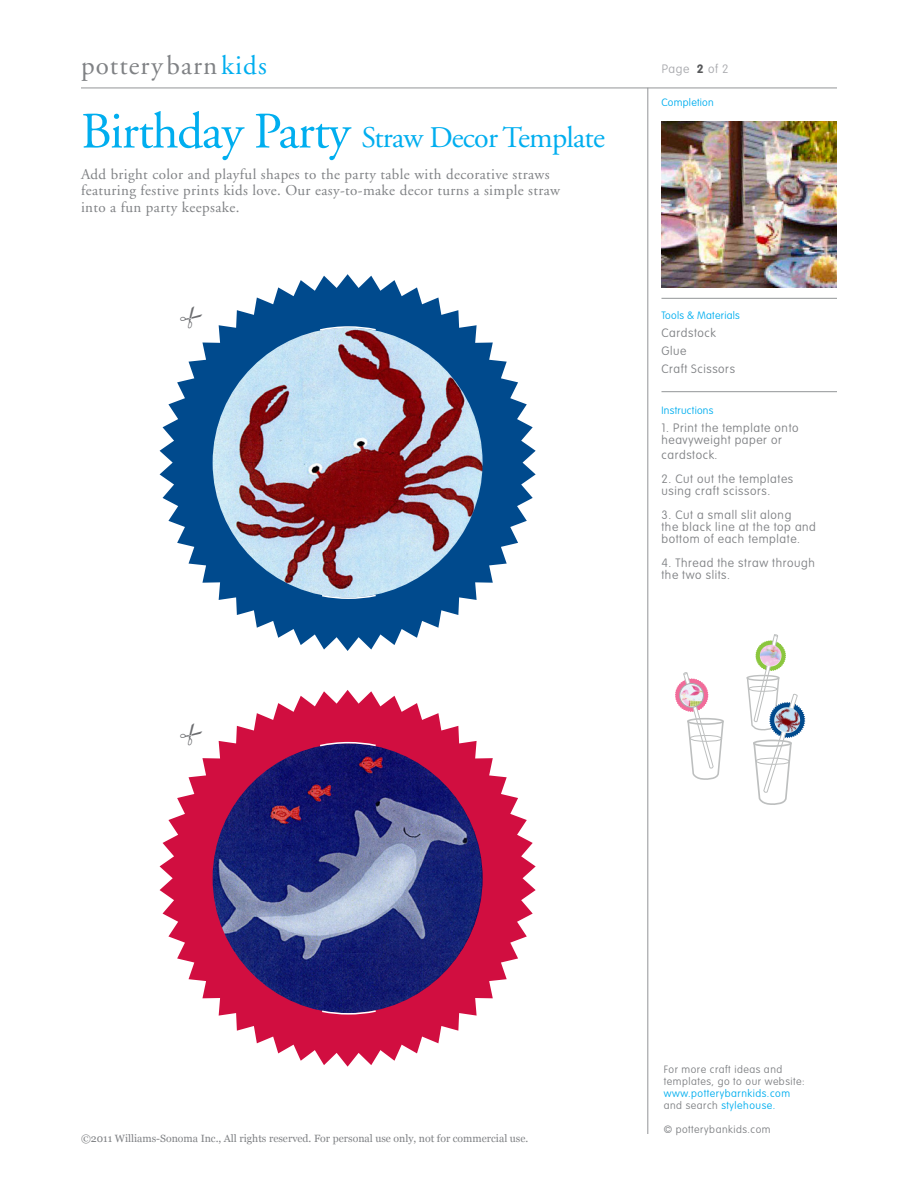
<style>
.page{position:relative;width:918px;height:1188px;background:#fff}
.page>*{position:absolute;margin:0;border:0;box-sizing:border-box;transform-origin:0 0}
.t1{font:30px "Adobe Garamond";letter-spacing:-.025em;color:#00aeef}
.t2{font:27px "Adobe Garamond";letter-spacing:.04em;color:#808285}
.t3{font:15px "Adobe Garamond";letter-spacing:.025em;color:#808285}
.t4{font:100 12px/12px "VAG Rounded";letter-spacing:.05em;color:#808285}
.t5{font:100 12px "VAG Rounded";letter-spacing:.05em;color:#a8a9ad}
.t6{font:100 10.5px/12px "VAG Rounded";letter-spacing:.05em;color:#808285}
.t7{font:10.5px "Georgia";color:#808285}
.t8{font:100 10.5px "VAG Rounded";letter-spacing:.025em;color:#00aeef}
.t9{font:100 10.5px "VAG Rounded";letter-spacing:.05em;color:#00aeef}
.s1{color:#00aeef}
.s2{font-size:51px}
.s3{font-weight:700;color:#57585a}
.s4{color:#808285}
</style>
<div class="page">
<hr style="left:81px;top:88px;width:756px;height:1px;background:#939598">
<hr style="left:662px;top:298px;width:175px;height:1px;background:#939598">
<hr style="left:662px;top:391px;width:175px;height:1px;background:#939598">
<hr style="left:648px;top:88px;width:1px;height:1046px;background:#939598">
<img style="left:662px;top:122px;width:175px;height:165px">
<svg style="left:160px;top:690px;width:376px;height:377px;fill:#d10e40"></svg>
<svg style="left:160px;top:274px;width:376px;height:377px;fill:#004a8d"></svg>
<img style="left:213px;top:743px;width:270px;height:270px;border-radius:135px">
<img style="left:213px;top:328px;width:270px;height:270px;border-radius:135px">
<svg style="left:675px;top:672px;width:49px;height:108px"></svg>
<img style="left:680px;top:683px;width:23px;height:24px;border-radius:12px">
<div style="left:680px;top:683px;width:24px;height:24px;border:1px solid #a8a9ad;border-radius:50%"></div>
<svg style="left:746px;top:634px;width:59px;height:171px"></svg>
<svg style="left:320px;top:594px;width:57px;height:6px"></svg>
<svg style="left:318px;top:326px;width:59px;height:6px"></svg>
<svg style="left:320px;top:1009px;width:57px;height:6px"></svg>
<svg style="left:318px;top:741px;width:59px;height:6px"></svg>
<svg style="left:179px;top:305px;width:24px;height:24px"></svg>
<svg style="left:179px;top:723px;width:24px;height:23px"></svg>
<p class="t2" style="left:81px;top:51px;width:187px">potterybarn<span class="s1">kids</span></p>
<p class="t1" style="left:81px;top:122px;width:525px"><span class="s2">Birthday Party</span> Straw Decor Template</p>
<p class="t3" style="left:81px;top:166px;width:470px">Add bright color and playful shapes to the party table with decorative straws</p>
<p class="t3" style="left:81px;top:182px;width:481px">featuring festive prints kids love. Our easy-to-make decor turns a simple straw</p>
<p class="t3" style="left:81px;top:199px;width:160px">into a fun party keepsake.</p>
<p class="t5" style="left:662px;top:62px;width:68px">Page <span class="s3">2</span> of 2</p>
<p class="t8" style="left:662px;top:96px;width:54px">Completion</p>
<p class="t8" style="left:662px;top:310px;width:80px">Tools &amp; Materials</p>
<p class="t4" style="left:662px;top:327px;width:56px">Cardstock</p>
<p class="t4" style="left:662px;top:345px;width:26px">Glue</p>
<p class="t4" style="left:662px;top:363px;width:75px">Craft Scissors</p>
<p class="t8" style="left:662px;top:405px;width:54px">Instructions</p>
<p class="t4" style="left:662px;top:422px;width:139px">1. Print the template onto heavyweight paper or</p>
<p class="t4" style="left:662px;top:449px;width:58px">cardstock.</p>
<p class="t4" style="left:662px;top:473px;width:133px">2. Cut out the templates</p>
<p class="t4" style="left:662px;top:485px;width:110px">using craft scissors.</p>
<p class="t4" style="left:662px;top:509px;width:131px">3. Cut a small slit along</p>
<p class="t4" style="left:662px;top:521px;width:156px">the black line at the top and bottom of each template.</p>
<p class="t4" style="left:662px;top:557px;width:155px">4. Thread the straw through the two slits.</p>
<p class="t7" style="left:81px;top:1132px;width:449px">©2011 Williams-Sonoma Inc., All rights reserved. For personal use only, not for commercial use.</p>
<p class="t6" style="left:664px;top:1064px;width:120px">For more craft ideas and</p>
<p class="t6" style="left:664px;top:1076px;width:142px">templates, go to our website: <span class="s1">www.potterybarnkids.com</span></p>
<p class="t9" style="left:664px;top:1100px;width:113px"><span class="s4">and search</span> stylehouse.</p>
<p class="t6" style="left:664px;top:1124px;width:108px">© potterybankids.com</p>
</div>
